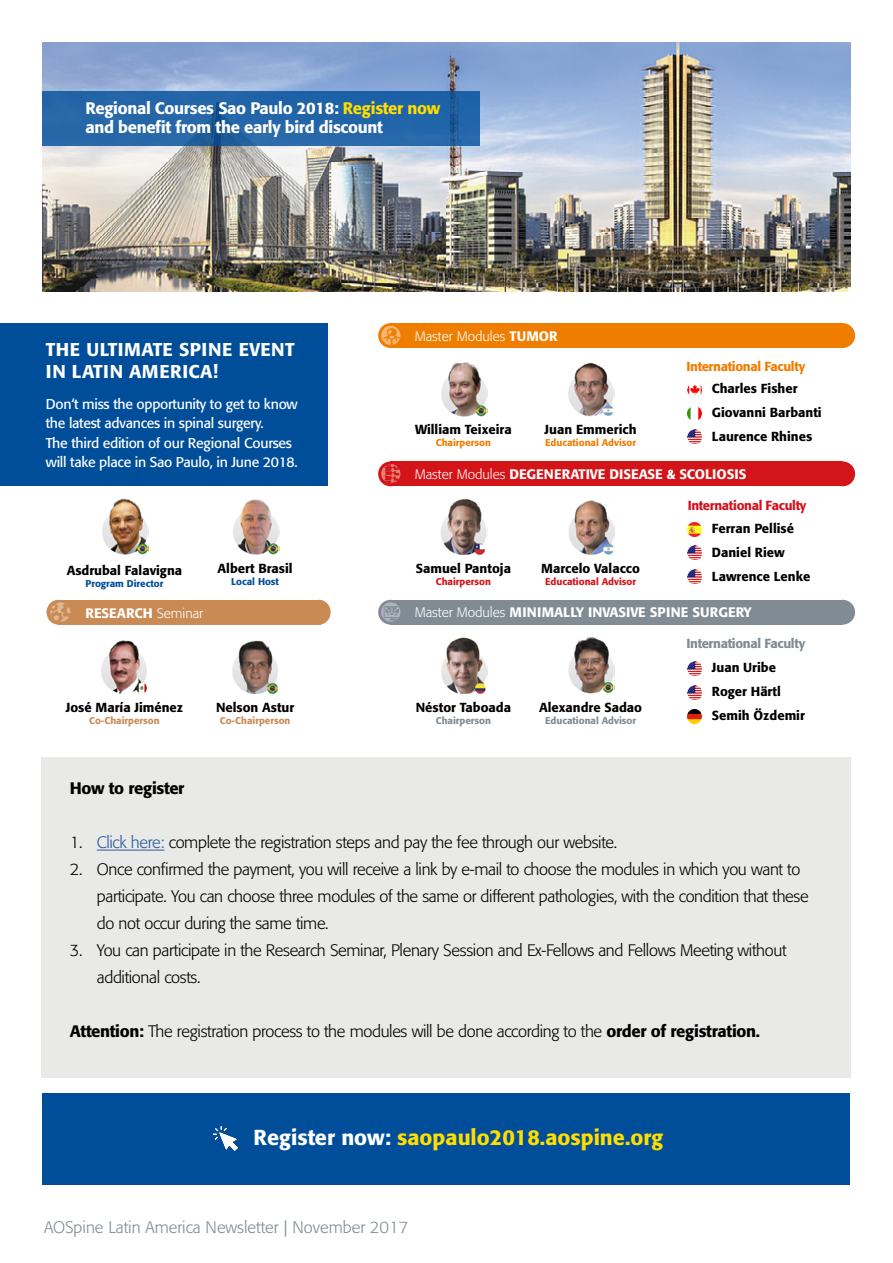
<style>
.page{position:relative;width:893px;height:1263px;background:#fff}
.page>*{position:absolute;margin:0;border:0;box-sizing:border-box;transform-origin:0 0}
.t1{font:500 21.45px "Formata BQ";color:#fd0}
.t2{font:500 18.45px/21.6px "Formata BQ";letter-spacing:.02em;color:#fff}
.t3{font:300 16.5px/27px "Formata BQ";letter-spacing:-.02em;color:#000}
.t4{font:500 16.5px/19.5px "Formata BQ";letter-spacing:-.02em;color:#fff}
.t5{font:300 16.5px "Formata BQ";color:#808b94}
.t6{font:500 16.5px "Formata BQ";letter-spacing:-.02em;color:#000}
.t7{font:14.1px/19.5px "Formata BQ";letter-spacing:-.02em;color:#fff}
.t8{font:500 13.65px "Formata BQ";color:#fff}
.t9{font:300 13.65px "Formata BQ";color:#fff}
.t10{font:500 13.05px/23.9px "Formata BQ";color:#000}
.t11{font:500 13.05px "Formata BQ";letter-spacing:-.025em;color:#ef7d00}
.t12{font:500 13.05px "Formata BQ";letter-spacing:-.025em;color:#d31120}
.t13{font:500 13.05px "Formata BQ";letter-spacing:-.025em;color:#808b94}
.t14{font:500 9.75px "Formata BQ";color:#d31418}
.t15{font:500 9.75px "Formata BQ";color:#ef7d00}
.t16{font:500 9.75px "Formata BQ";color:#808b94}
.t17{font:500 9.75px "Formata BQ";color:#ca8a54}
.t18{font:500 9.75px "Formata BQ";color:#004e9a}
.s1{color:#fd0}
.s2{font-weight:500}
.s3{font-weight:300}
.s4{color:#275b9b}
.s5{color:#fff}
</style>
<div class="page">
<img style="left:43px;top:43px;width:807px;height:248px">
<div style="left:0;top:324px;width:328px;height:162px;background:#004e9a"></div>
<div style="left:47px;top:600px;width:23px;height:25px;background:#ca8a54;border-radius:50%"></div>
<div style="left:58px;top:600px;width:262px;height:25px;background:#ca8a54"></div>
<svg style="left:50px;top:603px;width:20px;height:19px"></svg>
<div style="left:308px;top:600px;width:23px;height:25px;background:#ca8a54;border-radius:50%"></div>
<div style="left:41px;top:757px;width:809px;height:321px;background:#e9eae8"></div>
<img style="left:102px;top:498px;width:46px;height:56px">
<img style="left:441px;top:362px;width:46px;height:54px">
<img style="left:441px;top:498px;width:46px;height:56px">
<img style="left:441px;top:637px;width:46px;height:56px">
<img style="left:568px;top:362px;width:47px;height:54px">
<img style="left:569px;top:500px;width:46px;height:54px">
<img style="left:568px;top:637px;width:47px;height:56px">
<img style="left:233px;top:499px;width:46px;height:55px">
<img style="left:101px;top:640px;width:47px;height:53px">
<img style="left:232px;top:640px;width:47px;height:53px">
<div style="left:391px;top:323px;width:452px;height:25px;background:#ef7d00"></div>
<svg style="left:378px;top:323px;width:25px;height:25px"></svg>
<div style="left:391px;top:461px;width:452px;height:25px;background:#d31418"></div>
<svg style="left:378px;top:461px;width:25px;height:25px"></svg>
<div style="left:391px;top:600px;width:452px;height:25px;background:#808b94"></div>
<svg style="left:380px;top:324px;width:22px;height:23px"></svg>
<div style="left:381px;top:326px;width:19px;height:19px;background:#f8b471;border-radius:50%"></div>
<svg style="left:382px;top:328px;width:18px;height:17px"></svg>
<svg style="left:380px;top:463px;width:22px;height:22px"></svg>
<svg style="left:381px;top:464px;width:19px;height:19px"></svg>
<svg style="left:384px;top:464px;width:15px;height:19px"></svg>
<img style="left:688px;top:384px;width:14px;height:13px">
<img style="left:688px;top:407px;width:14px;height:13px">
<img style="left:688px;top:430px;width:14px;height:14px">
<img style="left:688px;top:522px;width:14px;height:14px">
<img style="left:688px;top:546px;width:14px;height:14px">
<img style="left:688px;top:569px;width:14px;height:14px">
<img style="left:688px;top:662px;width:14px;height:14px">
<img style="left:688px;top:685px;width:14px;height:15px">
<img style="left:688px;top:709px;width:14px;height:14px">
<div style="left:378px;top:600px;width:25px;height:25px;background:#808b94;border-radius:50%"></div>
<svg style="left:381px;top:602px;width:19px;height:20px"></svg>
<svg style="left:384px;top:606px;width:15px;height:14px"></svg>
<div style="left:830px;top:323px;width:25px;height:25px;background:#ef7d00;border-radius:50%"></div>
<div style="left:830px;top:461px;width:25px;height:25px;background:#d31418;border-radius:50%"></div>
<div style="left:830px;top:600px;width:25px;height:25px;background:#808b94;border-radius:50%"></div>
<div style="left:43px;top:1093px;width:807px;height:92px;background:#004e9a"></div>
<img style="left:213px;top:1125px;width:26px;height:25px">
<hr style="left:97px;top:850px;width:67px;height:1px;background:#275b9b">
<div style="left:43px;top:91px;width:437px;height:55px;background:#2365a8"></div>
<p class="t4" style="left:85px;top:98px;width:356px">Regional Courses Sao Paulo 2018: <span class="s1">Register now </span>and benefit from the early bird discount</p>
<p class="t2" style="left:46px;top:339px;width:250px">THE ULTIMATE SPINE EVENT<br>IN LATIN AMERICA!</p>
<p class="t7" style="left:46px;top:394px;width:253px">Don‘t miss the opportunity to get to know the latest advances in spinal surgery.<br>The third edition of our Regional Courses will take place in Sao Paulo, in June 2018.</p>
<p class="t9" style="left:415px;top:328px;width:144px">Master Modules <span class="s2">TUMOR</span></p>
<p class="t10" style="left:415px;top:418px;width:98px">William Teixeira</p>
<p class="t15" style="left:436px;top:437px;width:57px">Chairperson</p>
<p class="t10" style="left:545px;top:418px;width:93px">Juan Emmerich</p>
<p class="t15" style="left:545px;top:437px;width:92px">Educational Advisor</p>
<p class="t11" style="left:686px;top:358px;width:120px">International Faculty</p>
<p class="t10" style="left:712px;top:377px;width:111px">Charles Fisher<br>Giovanni Barbanti<br>Laurence Rhines</p>
<p class="t8" style="left:415px;top:466px;width:333px"><span class="s3">Master Modules</span> DEGENERATIVE DISEASE &amp; SCOLIOSIS</p>
<p class="t12" style="left:688px;top:498px;width:120px">International Faculty</p>
<p class="t10" style="left:67px;top:558px;width:117px">Asdrubal Falavigna</p>
<p class="t18" style="left:85px;top:577px;width:79px">Program Director</p>
<p class="t10" style="left:218px;top:556px;width:77px">Albert Brasil</p>
<p class="t18" style="left:231px;top:575px;width:49px">Local Host</p>
<p class="t10" style="left:416px;top:556px;width:97px">Samuel Pantoja</p>
<p class="t14" style="left:436px;top:575px;width:57px">Chairperson</p>
<p class="t10" style="left:541px;top:556px;width:100px">Marcelo Valacco</p>
<p class="t14" style="left:545px;top:575px;width:92px">Educational Advisor</p>
<p class="t10" style="left:712px;top:516px;width:100px">Ferran Pellisé<br>Daniel Riew<br>Lawrence Lenke</p>
<p class="t8" style="left:85px;top:604px;width:119px">RESEARCH <span class="s3">Seminar</span></p>
<p class="t8" style="left:415px;top:604px;width:339px"><span class="s3">Master Modules</span> MINIMALLY INVASIVE SPINE SURGERY</p>
<p class="t13" style="left:686px;top:636px;width:120px">International Faculty</p>
<p class="t10" style="left:66px;top:695px;width:119px">José María Jiménez</p>
<p class="t17" style="left:89px;top:714px;width:72px">Co-Chairperson</p>
<p class="t10" style="left:216px;top:695px;width:80px">Nelson Astur</p>
<p class="t17" style="left:220px;top:714px;width:72px">Co-Chairperson</p>
<p class="t10" style="left:416px;top:695px;width:97px">Néstor Taboada</p>
<p class="t16" style="left:436px;top:714px;width:57px">Chairperson</p>
<p class="t10" style="left:539px;top:695px;width:105px">Alexandre Sadao</p>
<p class="t16" style="left:545px;top:714px;width:92px">Educational Advisor</p>
<p class="t10" style="left:712px;top:656px;width:95px">Juan Uribe<br>Roger Härtl<br>Semih Özdemir</p>
<p class="t6" style="left:70px;top:778px;width:116px">How to register</p>
<p class="t3" style="left:70px;top:829px;width:549px">1. <span class="s4">Click here:</span> complete the registration steps and pay the fee through our website.</p>
<p class="t3" style="left:97px;top:856px;width:713px;text-indent:-27px">2. Once confirmed the payment, you will receive a link by e-mail to choose the modules in which you want to participate. You can choose three modules of the same or different pathologies, with the condition that these do not occur during the same time.</p>
<p class="t3" style="left:97px;top:937px;width:691px;text-indent:-27px">3. You can participate in the Research Seminar, Plenary Session and Ex-Fellows and Fellows Meeting without additional costs.</p>
<p class="t3" style="left:70px;top:1018px;width:692px"><span class="s2">Attention:</span> The registration process to the modules will be done according to the <span class="s2">order of registration.</span></p>
<h1 class="t1" style="left:254px;top:1124px;width:411px"><span class="s5">Register now:</span> saopaulo2018.aospine.org</h1>
<p class="t5" style="left:44px;top:1217px;width:366px">AOSpine Latin America Newsletter | November 2017</p>
</div>
